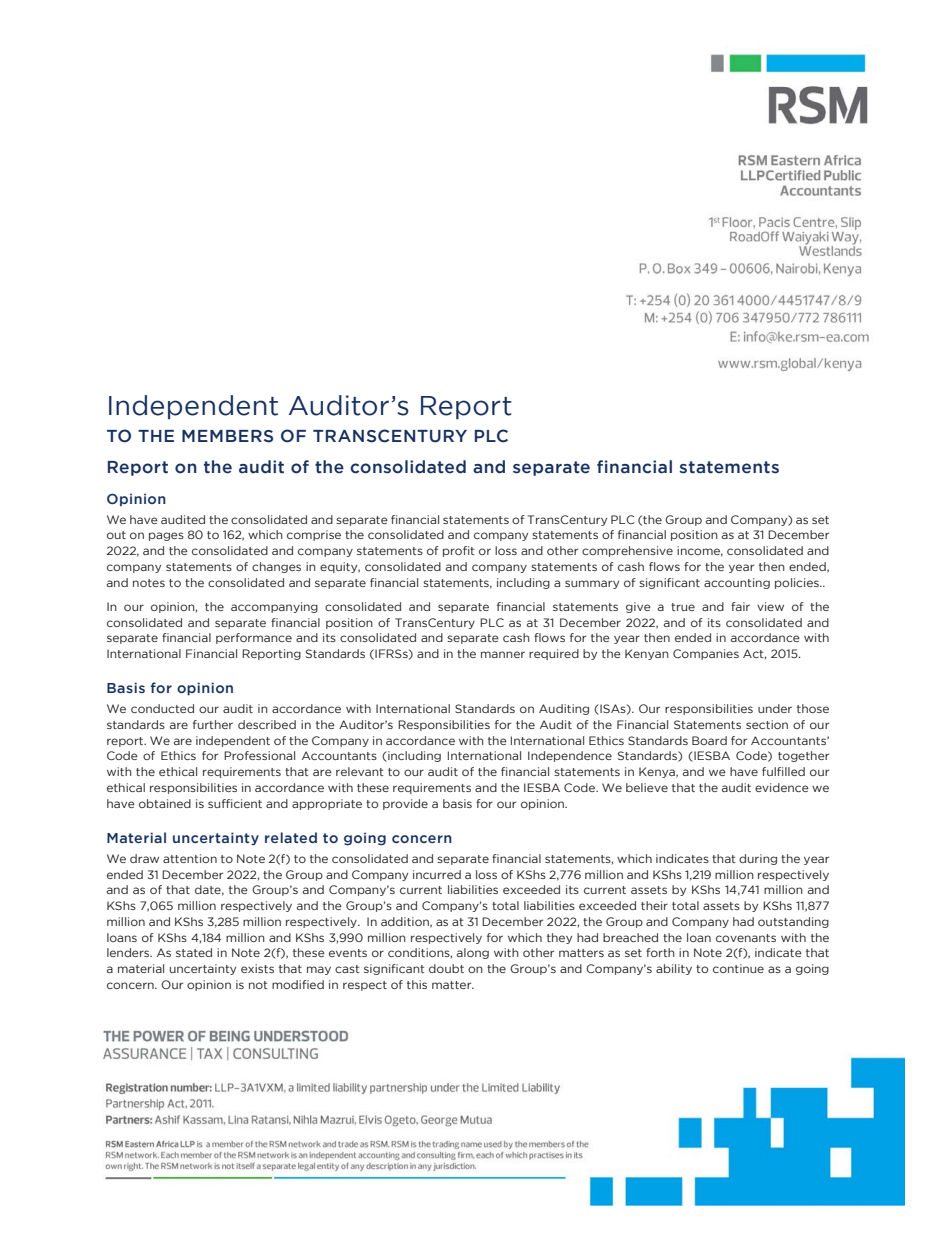
<style>
.page{position:relative;width:936px;height:1234px;background:#fff}
.page>*{position:absolute;margin:0;border:0;box-sizing:border-box;transform-origin:0 0}
.t1{font:27px "Gotham";letter-spacing:.01em;color:#16305f}
.t2{font:500 17.25px "Gotham";letter-spacing:.025em;color:#16305f}
.t3{font:500 14.25px "Gotham";letter-spacing:.035em;color:#16305f}
.t4{font:12px/15.8px "Gotham";color:#231f20;text-align:justify}
</style>
<div class="page">
<img style="left:626px;top:53px;width:244px;height:319px">
<img style="left:103px;top:1030px;width:801px;height:174px">
<p class="t1" style="left:106px;top:391px;width:407px">Independent Auditor’s Report</p>
<p class="t2" style="left:106px;top:426px;width:404px">TO THE MEMBERS OF TRANSCENTURY PLC</p>
<p class="t2" style="left:106px;top:456px;width:675px">Report on the audit of the consolidated and separate financial statements</p>
<p class="t3" style="left:106px;top:490px;width:61px">Opinion</p>
<p class="t4" style="left:106px;top:511px;width:724px">We have audited the consolidated and separate financial statements of TransCentury PLC (the Group and Company) as set out on pages 80 to 162, which comprise the consolidated and company statements of financial position as at 31 December 2022, and the consolidated and company statements of profit or loss and other comprehensive income, consolidated and company statements of changes in equity, consolidated and company statements of cash flows for the year then ended, and notes to the consolidated and separate financial statements, including a summary of significant accounting policies..</p>
<p class="t4" style="left:106px;top:598px;width:724px">In our opinion, the accompanying consolidated and separate financial statements give a true and fair view of the consolidated and separate financial position of TransCentury PLC as at 31 December 2022, and of its consolidated and separate financial performance and its consolidated and separate cash flows for the year then ended in accordance with International Financial Reporting Standards (IFRSs) and in the manner required by the Kenyan Companies Act, 2015.</p>
<p class="t3" style="left:106px;top:680px;width:129px">Basis for opinion</p>
<p class="t4" style="left:106px;top:700px;width:724px">We conducted our audit in accordance with International Standards on Auditing (ISAs). Our responsibilities under those standards are further described in the Auditor’s Responsibilities for the Audit of the Financial Statements section of our report. We are independent of the Company in accordance with the International Ethics Standards Board for Accountants’ Code of Ethics for Professional Accountants (including International Independence Standards) (IESBA Code) together with the ethical requirements that are relevant to our audit of the financial statements in Kenya, and we have fulfilled our ethical responsibilities in accordance with these requirements and the IESBA Code. We believe that the audit evidence we have obtained is sufficient and appropriate to provide a basis for our opinion.</p>
<p class="t3" style="left:106px;top:829px;width:347px">Material uncertainty related to going concern</p>
<p class="t4" style="left:106px;top:850px;width:724px">We draw attention to Note 2(f) to the consolidated and separate financial statements, which indicates that during the year ended 31 December 2022, the Group and Company incurred a loss of KShs 2,776 million and KShs 1,219 million respectively and as of that date, the Group’s and Company’s current liabilities exceeded its current assets by KShs 14,741 million and KShs 7,065 million respectively and the Group’s and Company’s total liabilities exceeded their total assets by KShs 11,877 million and KShs 3,285 million respectively. In addition, as at 31 December 2022, the Group and Company had outstanding loans of KShs 4,184 million and KShs 3,990 million respectively for which they had breached the loan covenants with the lenders. As stated in Note 2(f), these events or conditions, along with other matters as set forth in Note 2(f), indicate that a material uncertainty exists that may cast significant doubt on the Group’s and Company’s ability to continue as a going concern. Our opinion is not modified in respect of this matter.</p>
</div>
